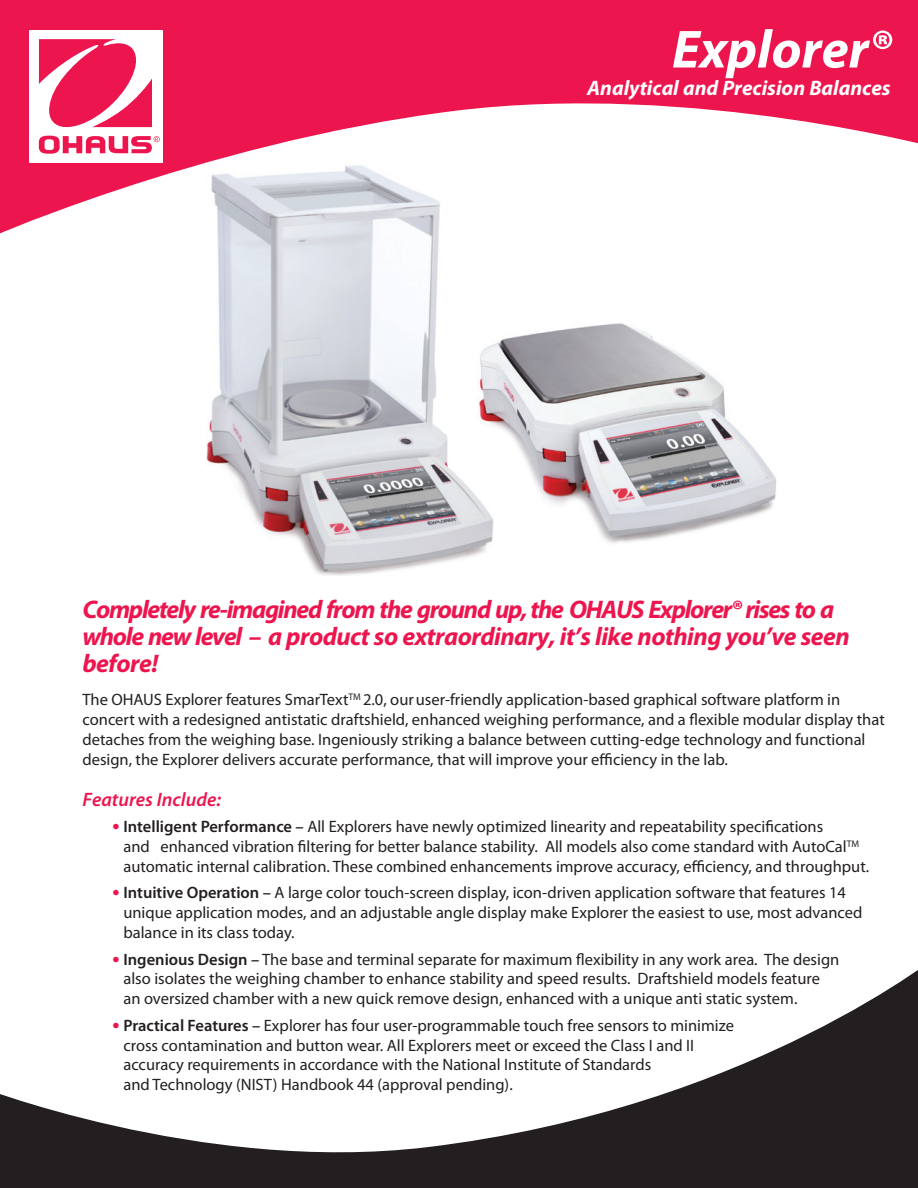
<style>
.page{position:relative;width:918px;height:1188px;background:#fff}
.page>*{position:absolute;margin:0;border:0;box-sizing:border-box;transform-origin:0 0}
.Cover_Product_Name{font:italic 700 54px "Myriad Pro";color:#fff}
.Cover_Headline_Text{font:italic 700 25.5px/27px "Myriad Pro";letter-spacing:-.05em;color:#ed154e}
.Cover_Product_Name-2{font:italic 700 21px "Myriad Pro";color:#fff}
.Cover_Copy_Text{font:italic 600 19.5px "Myriad Pro";color:#ed154e}
.t1{font:16.5px/19.8px "Myriad Pro";color:#231f20}
.s1{font-weight:700;font-size:21px;color:#ed154e}
.s2{font-weight:600}
</style>
<div class="page">
<svg style="left:0;top:970px;width:918px;height:218px"></svg>
<svg style="left:0;top:0;width:918px;height:234px;fill:#ed154e"></svg>
<div style="left:30px;top:30px;width:133px;height:133px;background:#fff"></div>
<svg style="left:39px;top:39px;width:121px;height:115px"></svg>
<img style="left:185px;top:151px;width:607px;height:425px">
<p class="Cover_Product_Name" style="left:672px;top:14px;width:220px">Explorer®</p>
<p class="Cover_Product_Name-2" style="left:587px;top:74px;width:305px">Analytical and Precision Balances</p>
<p class="Cover_Headline_Text" style="left:82px;top:595px;width:769px">Completely re-imagined from the ground up, the OHAUS Explorer® rises to a whole new level – a product so extraordinary, it’s like nothing you’ve seen before!</p>
<p class="t1" style="left:83px;top:689px;width:804px">The OHAUS Explorer features SmarText<sup>TM</sup> 2.0, ouruser-friendly application-based graphical software platform in concert with a redesigned antistatic draftshield, enhanced weighing performance, and a flexible modular display that detaches from the weighing base. Ingeniously striking a balance between cutting-edge technology and functional design, the Explorer delivers accurate performance, that will improve your efficiency in the lab.</p>
<p class="Cover_Copy_Text" style="left:83px;top:787px;width:140px">Features Include:</p>
<p class="t1" style="left:123px;top:817px;width:747px;text-indent:-11px"><span class="s1">•</span> <span class="s2">Intelligent Performance –</span> All Explorers have newly optimized linearity and repeatability specifications<br>and enhanced vibration filtering for better balance stability. All models also come standard with AutoCal<sup>TM </sup>automatic internal calibration. These combined enhancements improve accuracy, efficiency, and throughput.</p>
<p class="t1" style="left:123px;top:883px;width:741px;text-indent:-11px"><span class="s1">•</span> <span class="s2">Intuitive Operation –</span> A large color touch-screen display, icon-driven application software that features 14 unique application modes, and an adjustable angle display make Explorer the easiest to use, most advanced balance in its class today.</p>
<p class="t1" style="left:123px;top:949px;width:717px;text-indent:-11px"><span class="s1">•</span> <span class="s2">Ingenious Design –</span> The base and terminal separate for maximum flexibility in any work area. The design also isolates the weighing chamber to enhance stability and speed results. Draftshield models feature an oversized chamber with a new quick remove design, enhanced with a unique anti static system.</p>
<p class="t1" style="left:123px;top:1015px;width:612px;text-indent:-11px"><span class="s1">•</span> <span class="s2">Practical Features –</span> Explorer has four user-programmable touch free sensors to minimize cross contamination and button wear. All Explorers meet or exceed the Class I and II accuracy requirements in accordance with the National Institute of Standards<br>and Technology (NIST) Handbook 44 (approval pending).</p>
</div>
